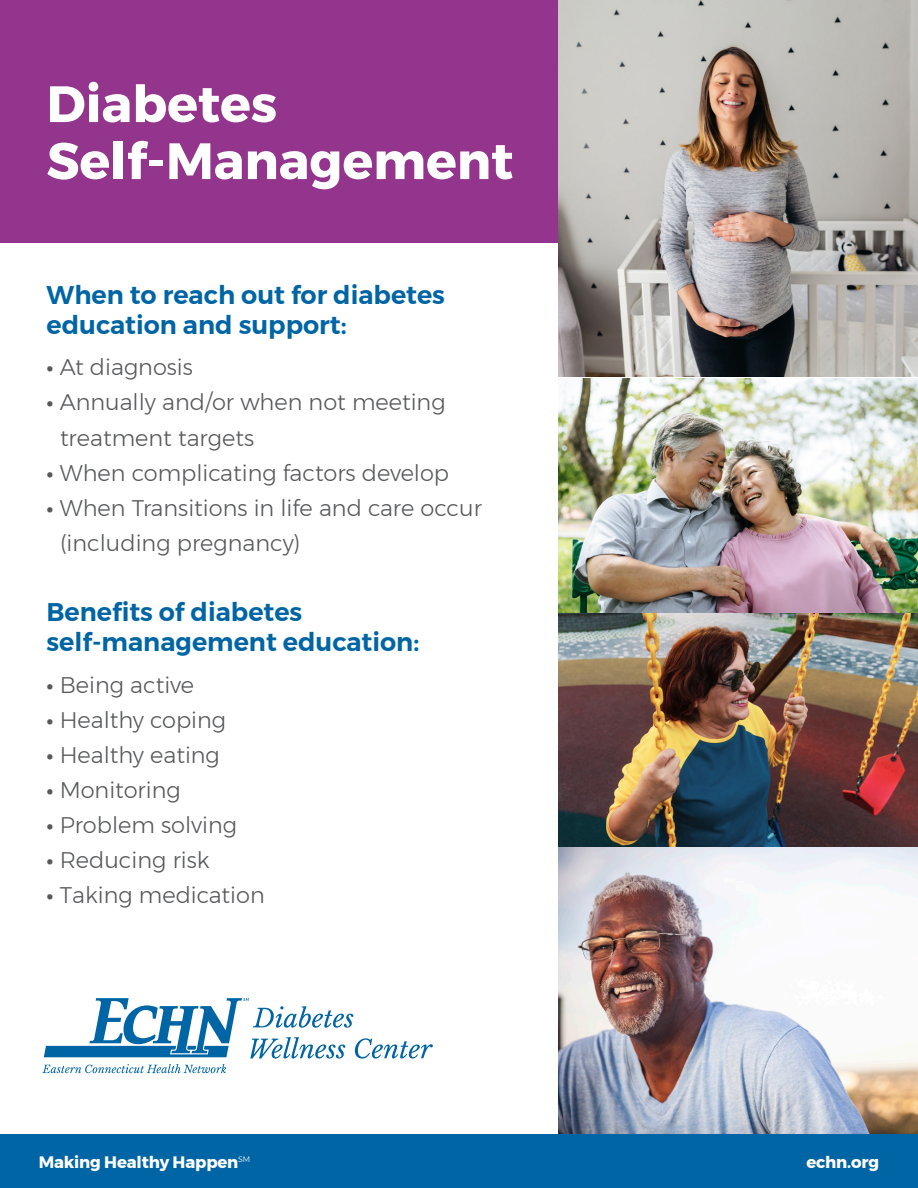
<style>
.page{position:relative;width:918px;height:1188px;background:#fff}
.page>*{position:absolute;margin:0;border:0;box-sizing:border-box;transform-origin:0 0}
.t1{font:700 51px/57px "Montserrat";color:#fff}
.t2{font:600 25.5px/30px "Montserrat";color:#0065a4}
.t3{font:300 22.5px/35.1px "Montserrat";color:#57585a}
.t4{font:700 16.5px "Montserrat";letter-spacing:-.01em;color:#fff}
.t5{font:300 7.8px "Montserrat";color:#fff}
.s1{font-weight:600}
</style>
<div class="page">
<div style="left:0;top:0;width:559px;height:243px;background:#93358d"></div>
<div style="left:0;top:1134px;width:918px;height:54px;background:#0065a4"></div>
<img style="left:559px;top:0;width:359px;height:377px">
<img style="left:559px;top:613px;width:359px;height:235px">
<img style="left:559px;top:378px;width:359px;height:235px">
<img style="left:559px;top:848px;width:359px;height:286px">
<svg style="left:42px;top:998px;width:391px;height:75px"></svg>
<p class="t1" style="left:46px;top:76px;width:468px">Diabetes<br>Self-Management</p>
<p class="t2" style="left:46px;top:280px;width:400px">When to reach out for diabetes education and support:</p>
<p class="t3" style="left:46px;top:350px;width:148px"><span class="s1">•</span> At diagnosis</p>
<p class="t3" style="left:60px;top:385px;width:387px;text-indent:-14px"><span class="s1">•</span> Annually and/or when not meeting treatment targets</p>
<p class="t3" style="left:46px;top:455px;width:404px"><span class="s1">•</span> When complicating factors develop</p>
<p class="t3" style="left:60px;top:490px;width:423px;text-indent:-14px"><span class="s1">•</span> When Transitions in life and care occur (including pregnancy)</p>
<p class="t2" style="left:46px;top:597px;width:374px">Benefits of diabetes self-management education:</p>
<p class="t3" style="left:46px;top:667px;width:149px"><span class="s1">•</span> Being active</p>
<p class="t3" style="left:46px;top:702px;width:181px"><span class="s1">•</span> Healthy coping</p>
<p class="t3" style="left:46px;top:737px;width:175px"><span class="s1">•</span> Healthy eating</p>
<p class="t3" style="left:46px;top:772px;width:136px"><span class="s1">•</span> Monitoring</p>
<p class="t3" style="left:46px;top:807px;width:192px"><span class="s1">•</span> Problem solving</p>
<p class="t3" style="left:46px;top:843px;width:165px"><span class="s1">•</span> Reducing risk</p>
<p class="t3" style="left:46px;top:878px;width:220px"><span class="s1">•</span> Taking medication</p>
<p class="t4" style="left:39px;top:1149px;width:201px">Making Healthy Happen</p>
<p class="t4" style="left:806px;top:1149px;width:74px">echn.org</p>
<p class="t5" style="left:238px;top:1153px;width:14px">SM</p>
</div>
